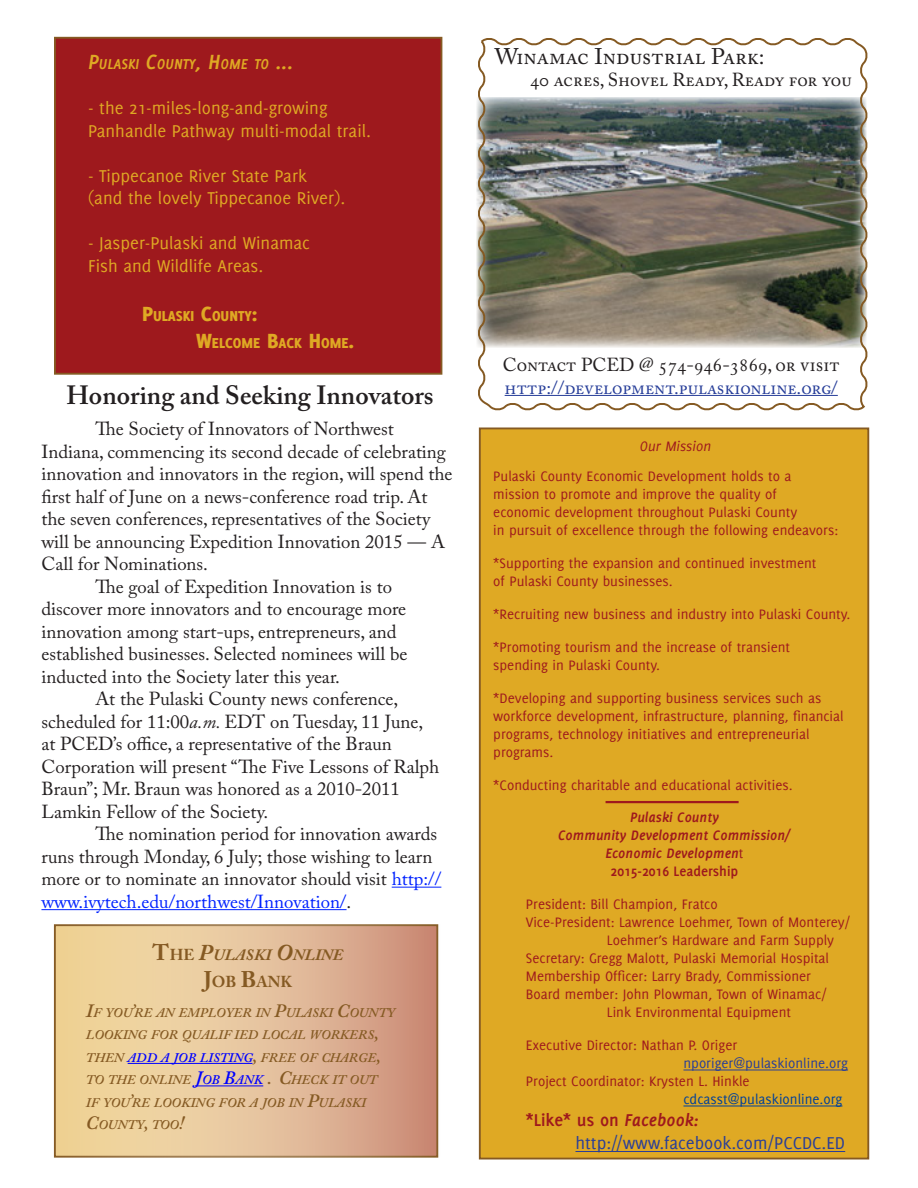
<style>
.page{position:relative;width:918px;height:1188px;background:#fff}
.page>*{position:absolute;margin:0;border:0;box-sizing:border-box;transform-origin:0 0}
.t1{font:600 26.25px "Adobe Caslon Pro";color:#231f20}
.t2{font:22.5px "Adobe Caslon Pro";color:#231f20}
.t3{font:18.75px/22.5px "Adobe Caslon Pro";color:#231f20}
.t4{font:18.75px "Delicious";color:#dfa924}
.t5{font:18.75px "Adobe Caslon Pro";color:#273e99}
.t6{font:18.75px "Delicious";color:#293e98}
.t7{font:700 18.75px "Delicious";color:#9e191d}
.t8{font:800 15.75px "Delicious";color:#dfa924}
.t9{font:italic 700 15.75px "Delicious";color:#dfa924}
.t10{font:italic 700 15.75px "Adobe Caslon Pro";color:#855a23}
.t11{font:700 15.75px "Adobe Caslon Pro";color:#855a23}
.t12{font:15px/18px "Delicious";color:#9e191d}
.t13{font:italic 700 15px "Delicious";color:#9e191d}
.t14{font:15px "Delicious";color:#293e98}
.t15{font:15px "Delicious";color:#004099}
.t16{font:700 15px "Delicious";color:#9e191d}
.t17{font:italic 15px "Delicious";color:#9e191d}
.t18{font:italic 600 13.2px/22.5px "Adobe Caslon Pro";color:#855a23}
.s1{font-size:22.5px}
.s2{font-style:inherit}
.s3{font-style:italic}
.s4{color:#02f}
.s5{font-style:normal;font-size:22.5px}
.s6{font-style:normal}
.s7{font-size:18.75px}
.s8{color:#00f}
.s9{font-size:18.75px;color:#00f}
.s10{font-weight:400;font-style:normal}
</style>
<div class="page">
<div style="left:479px;top:428px;width:390px;height:732px;background:#dfa924;border:2px solid #855a23"></div>
<hr style="left:683px;top:1070px;width:165px;height:1px;background:#293e98">
<hr style="left:683px;top:1106px;width:159px;height:1px;background:#004099">
<hr style="left:575px;top:1151px;width:270px;height:1px;background:#293e98">
<div style="left:54px;top:37px;width:388px;height:338px;background:#9e191d;border:2px solid #855a23"></div>
<hr style="left:606px;top:801px;width:133px;height:2px;background:#9e191d">
<img style="left:476px;top:38px;width:392px;height:373px">
<svg style="left:54px;top:924px;width:385px;height:234px;background:#e0ba92"></svg>
<hr style="left:128px;top:1063px;width:125px;height:1px;background:#00f">
<hr style="left:195px;top:1085px;width:68px;height:1px;background:#00f">
<hr style="left:392px;top:887px;width:49px;height:1px;background:#02f">
<hr style="left:41px;top:909px;width:306px;height:1px;background:#02f">
<p class="t9" style="left:88px;top:55px;width:207px"><span class="s1">P</span>ULASKI <span class="s1">C</span>OUNTY<span class="s1">, H</span>OME TO <span class="s1">...</span></p>
<p class="t4" style="left:88px;top:97px;width:241px">- the 21-miles-long-and-growing</p>
<p class="t4" style="left:88px;top:120px;width:285px">Panhandle Pathway multi-modal trail<span class="s2">.</span></p>
<p class="t4" style="left:88px;top:165px;width:220px">- Tippecanoe River State Park</p>
<p class="t4" style="left:88px;top:187px;width:259px">(and the lovely Tippecanoe River).</p>
<p class="t4" style="left:88px;top:232px;width:223px"><span class="s2">- J</span>asper-Pulaski and Winamac</p>
<p class="t4" style="left:88px;top:255px;width:177px">Fish and Wildlife Areas.</p>
<p class="t8" style="left:142px;top:307px;width:117px"><span class="s1">P</span>ULASKI <span class="s1">C</span>OUNTY<span class="s1">:</span></p>
<p class="t8" style="left:196px;top:334px;width:160px"><span class="s1">W</span>ELCOME <span class="s1">B</span>ACK <span class="s1">H</span>OME<span class="s1">.</span></p>
<p class="t1" style="left:66px;top:379px;width:369px">Honoring and Seeking Innovators</p>
<p class="t3" style="left:41px;top:418px;width:413px;text-indent:54px">The Society of Innovators of Northwest Indiana, commencing its second decade of celebrating innovation and innovators in the region, will spend the first half of June on a news-conference road trip. At the seven conferences, representatives of the Society will be announcing Expedition Innovation 2015 — A Call for Nominations.</p>
<p class="t3" style="left:41px;top:575px;width:368px;text-indent:54px">The goal of Expedition Innovation is to discover more innovators and to encourage more innovation among start-ups, entrepreneurs, and established businesses. Selected nominees will be inducted into the Society later this year.</p>
<p class="t3" style="left:41px;top:688px;width:399px;text-indent:54px">At the Pulaski County news conference, scheduled for 11:00<span class="s3">a.m.</span> EDT on Tuesday, 11 June, at PCED’s office, a representative of the Braun Corporation will present “The Five Lessons of Ralph Braun”; Mr. Braun was honored as a 2010-2011<br>Lamkin Fellow of the Society.</p>
<p class="t3" style="left:41px;top:823px;width:401px;text-indent:54px">The nomination period for innovation awards runs through Monday, 6 July; those wishing to learn more or to nominate an innovator should visit <span class="s4">http:// www.ivytech.edu/northwest/Innovation/</span>.</p>
<p class="t10" style="left:153px;top:945px;width:192px"><span class="s5">T</span><span class="s6">HE</span> <span class="s1">P</span>ULASKI <span class="s1">O</span>NLINE</p>
<p class="t11" style="left:204px;top:972px;width:90px"><span class="s1">J</span>OB <span class="s1">B</span>ANK</p>
<p class="t18" style="left:86px;top:1001px;width:310px"><span class="s7">I</span>F YOU<span class="s7">’</span>RE AN EMPLOYER IN <span class="s7">P</span>ULASKI <span class="s7">C</span>OUNTY LOOKING FOR QUALIF IED LOCAL WORKERS<span class="s7">, </span>THEN <span class="s8">ADD A JOB LISTING</span><span class="s7">,</span> FREE OF CHARGE<span class="s7">, </span>TO THE ONLINE <span class="s9">J</span><span class="s8">OB</span> <span class="s9">B</span><span class="s8">ANK</span> <span class="s7">. C</span>HECK IT OUT<br>IF YOU<span class="s7">’</span>RE LOOKING FOR A JOB IN <span class="s7">P</span>ULASKI <span class="s7">C</span>OUNTY<span class="s7">,</span> TOO<span class="s7">!</span></p>
<p class="t2" style="left:495px;top:43px;width:271px">Winamac Industrial Park:</p>
<p class="t3" style="left:530px;top:69px;width:323px">40 acres, Shovel Ready, Ready for you</p>
<p class="t3" style="left:503px;top:353px;width:338px">Contact PCED @ 574-946-3869, or visit</p>
<p class="t5" style="left:505px;top:376px;width:335px">http://development.pulaskionline.org/</p>
<p class="t17" style="left:640px;top:438px;width:73px">Our Mission</p>
<p class="t12" style="left:493px;top:467px;width:300px">Pulaski County Economic Development holds to a</p>
<p class="t12" style="left:493px;top:485px;width:285px">mission to promote and improve the quality of</p>
<p class="t12" style="left:493px;top:503px;width:306px">economic development throughout Pulaski County</p>
<p class="t12" style="left:493px;top:521px;width:346px">in pursuit of excellence through the following endeavors:</p>
<p class="t12" style="left:493px;top:554px;width:325px">*Supporting the expansion and continued investment</p>
<p class="t12" style="left:493px;top:572px;width:181px">of Pulaski County businesses.</p>
<p class="t12" style="left:493px;top:605px;width:359px">*Recruiting new business and industry into Pulaski County.</p>
<p class="t12" style="left:493px;top:638px;width:298px">*Promoting tourism and the increase of transient</p>
<p class="t12" style="left:493px;top:656px;width:168px">spending in Pulaski County.</p>
<p class="t12" style="left:493px;top:689px;width:330px">*Developing and supporting business services such as</p>
<p class="t12" style="left:493px;top:707px;width:352px">workforce development, infrastructure, planning, financial programs, technology initiatives and entrepreneurial</p>
<p class="t12" style="left:493px;top:743px;width:62px">programs.</p>
<p class="t12" style="left:493px;top:776px;width:301px">*Conducting charitable and educational activities.</p>
<p class="t13" style="left:630px;top:809px;width:90px">Pulaski County</p>
<p class="t13" style="left:558px;top:827px;width:234px">Community Development Commission/</p>
<p class="t13" style="left:605px;top:845px;width:140px">Economic Developmen<span class="s10">t</span></p>
<p class="t16" style="left:611px;top:862px;width:129px">2015-2016 Leadership</p>
<p class="t12" style="left:526px;top:895px;width:193px">President: Bill Champion, Fratco</p>
<p class="t12" style="left:526px;top:913px;width:326px">Vice-President: Lawrence Loehmer, Town of Monterey/</p>
<p class="t12" style="left:607px;top:931px;width:229px">Loehmer’s Hardware and Farm Supply</p>
<p class="t12" style="left:526px;top:949px;width:305px">Secretary: Gregg Malott, Pulaski Memorial Hospital</p>
<p class="t12" style="left:526px;top:967px;width:287px">Membership Officer: Larry Brady, Commissioner</p>
<p class="t12" style="left:607px;top:985px;width:221px;text-indent:-81px">Board member: John Plowman, Town of Winamac/<br>Link Environmental Equipment</p>
<p class="t12" style="left:526px;top:1036px;width:213px">Executive Director: Nathan P. Origer</p>
<p class="t14" style="left:683px;top:1055px;width:166px">nporiger@pulaskionline.org</p>
<p class="t12" style="left:526px;top:1072px;width:225px">Project Coordinator: Krysten L. Hinkle</p>
<p class="t15" style="left:683px;top:1091px;width:160px">cdcasst@pulaskionline.org</p>
<p class="t7" style="left:526px;top:1110px;width:174px">*Like* us on <span class="s3">Facebook:</span></p>
<p class="t6" style="left:575px;top:1132px;width:271px">http://www.facebook.com/PCCDC.ED</p>
</div>
